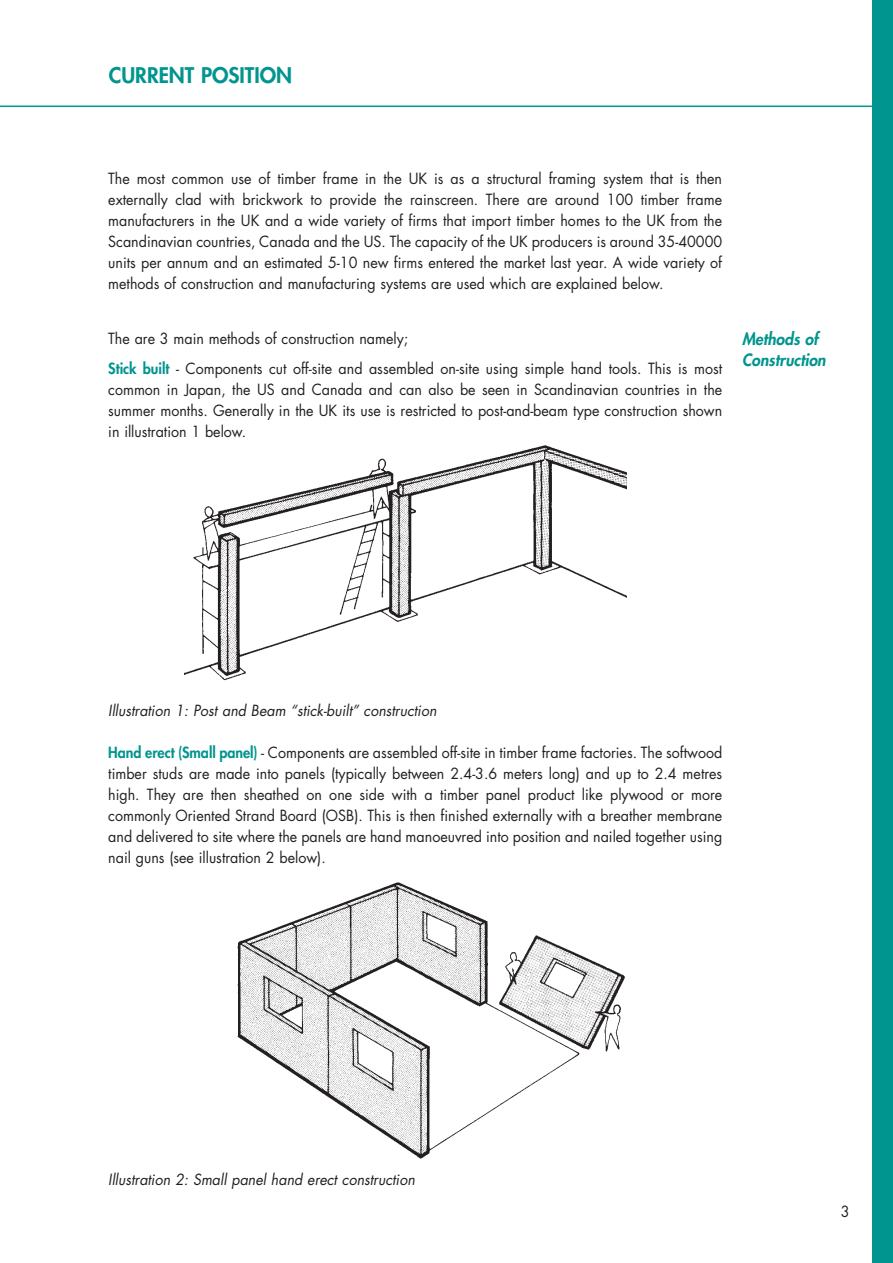
<style>
.page{position:relative;width:893px;height:1263px;background:#fff}
.page>*{position:absolute;margin:0;border:0;box-sizing:border-box;transform-origin:0 0}
.t1{font:800 21px "Futura";color:#00958e}
.t2{font:italic 800 16.5px/21px "Futura";color:#00958e;scale:.95 1}
.t3{font:15px/21px "Futura";color:#231f20;text-align:justify;scale:.95 1}
.t4{font:italic 15px "Futura";color:#231f20;scale:.95 1}
.s1{font-weight:800;color:#00958e}
</style>
<div class="page">
<div style="left:872px;top:0;width:20px;height:1263px;background:#00958e"></div>
<hr style="left:0;top:106px;width:881px;height:1px;background:#00958e">
<img style="left:184px;top:445px;width:442px;height:236px">
<img style="left:237px;top:882px;width:388px;height:277px">
<h1 class="t1" style="left:109px;top:65px;width:185px">CURRENT POSITION</h1>
<p class="t3" style="left:108px;top:169px;width:647px">The most common use of timber frame in the UK is as a structural framing system that is then externally clad with brickwork to provide the rainscreen. There are around 100 timber frame manufacturers in the UK and a wide variety of firms that import timber homes to the UK from the Scandinavian countries, Canada and the US. The capacity of the UK producers is around 35-40000 units per annum and an estimated 5-10 new firms entered the market last year. A wide variety of methods of construction and manufacturing systems are used which are explained below.</p>
<p class="t3" style="left:108px;top:325px;width:647px;line-height:29.5px">The are 3 main methods of construction namely;<br><span class="s1">Stick built</span> - Components cut off-site and assembled on-site using simple hand tools. This is most</p>
<p class="t3" style="left:108px;top:380px;width:648px">common in Japan, the US and Canada and can also be seen in Scandinavian countries in the summer months. Generally in the UK its use is restricted to post-and-beam type construction shown in illustration 1 below.</p>
<p class="t2" style="left:742px;top:330px;width:92px">Methods of<br>Construction</p>
<p class="t4" style="left:108px;top:704px;width:349px">Illustration 1: Post and Beam “stick-built” construction</p>
<p class="t3" style="left:108px;top:744px;width:648px"><span class="s1">Hand erect (Small panel)</span> - Components are assembled off-site in timber frame factories. The softwood timber studs are made into panels (typically between 2.4-3.6 meters long) and up to 2.4 metres high. They are then sheathed on one side with a timber panel product like plywood or more commonly Oriented Strand Board (OSB). This is then finished externally with a breather membrane and delivered to site where the panels are hand manoeuvred into position and nailed together using nail guns (see illustration 2 below).</p>
<p class="t4" style="left:108px;top:1172px;width:327px">Illustration 2: Small panel hand erect construction</p>
<p class="t3" style="left:841px;top:1203px;width:11px">3</p>
</div>
